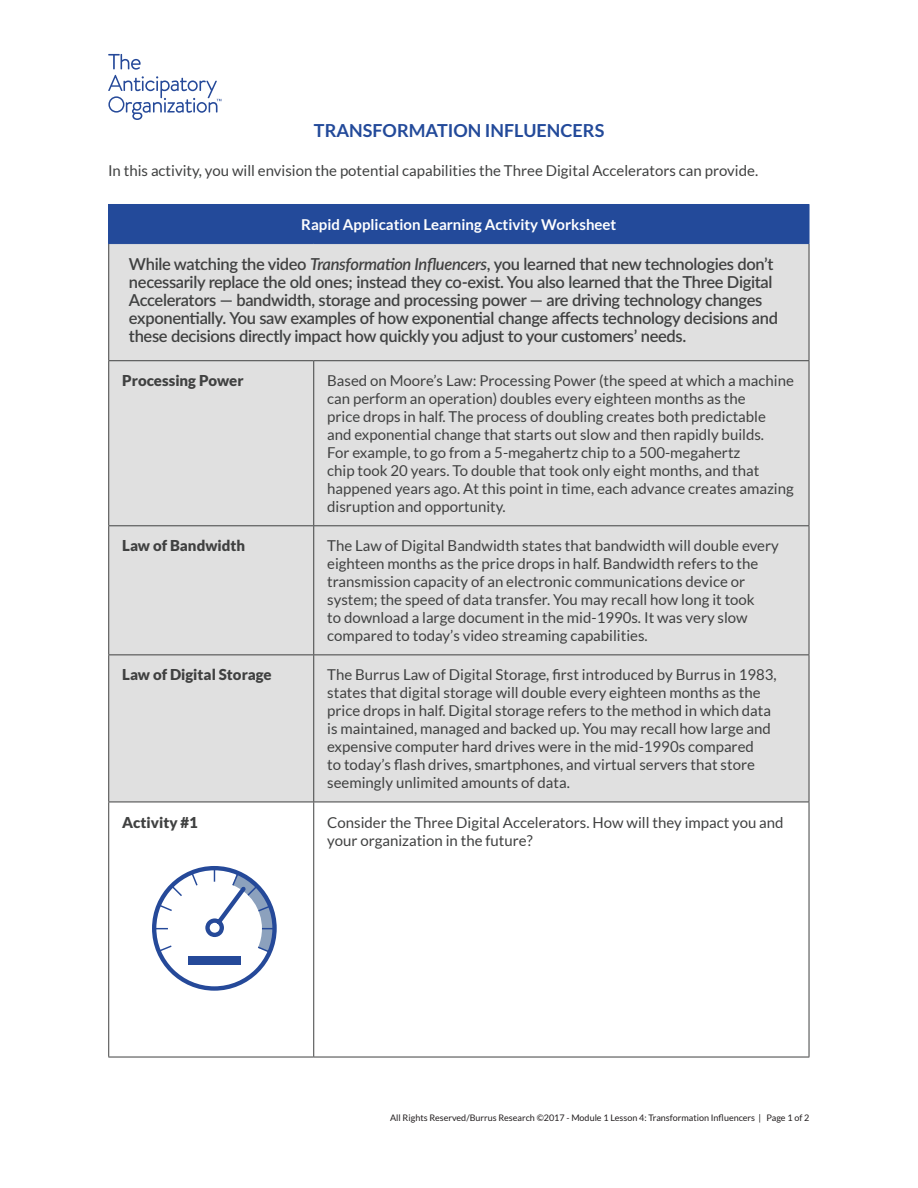
<style>
.page{position:relative;width:918px;height:1188px;background:#fff}
.page>*{position:absolute;margin:0;border:0;box-sizing:border-box;transform-origin:0 0}
.t1{font:700 18px "Lato";color:#234a9a}
.t2{font:600 16.5px/18px "Lato";letter-spacing:-.02em;color:#404141}
.t3{font:15px/18px "Lato";color:#404141}
.t4{font:900 15px "Lato";color:#404141}
.t5{font:700 15px "Lato";color:#fff}
.t6{font:9px "Lato";color:#231f20}
.s1{font-style:italic}
</style>
<div class="page">
<svg style="left:108px;top:54px;width:113px;height:66px"></svg>
<div style="left:109px;top:204px;width:700px;height:40px;background:#234a9a"></div>
<div style="left:109px;top:244px;width:700px;height:558px;background:#e0e0e0"></div>
<hr style="left:809px;top:361px;width:1px;height:164px;background:#404141">
<hr style="left:108px;top:525px;width:206px;height:1px;background:#404141">
<hr style="left:809px;top:526px;width:1px;height:128px;background:#404141">
<hr style="left:108px;top:654px;width:206px;height:1px;background:#404141">
<hr style="left:809px;top:655px;width:1px;height:147px;background:#404141">
<hr style="left:108px;top:802px;width:206px;height:1px;background:#404141">
<hr style="left:108px;top:802px;width:1px;height:255px;background:#404141">
<hr style="left:314px;top:525px;width:495px;height:1px;background:#404141">
<hr style="left:314px;top:654px;width:495px;height:1px;background:#404141">
<hr style="left:314px;top:802px;width:495px;height:1px;background:#404141">
<hr style="left:313px;top:802px;width:1px;height:255px;background:#404141">
<hr style="left:809px;top:802px;width:1px;height:255px;background:#404141">
<hr style="left:314px;top:1057px;width:495px;height:1px;background:#404141">
<hr style="left:108px;top:1057px;width:206px;height:1px;background:#404141">
<hr style="left:108px;top:361px;width:1px;height:164px;background:#404141">
<hr style="left:313px;top:361px;width:1px;height:164px;background:#404141">
<hr style="left:108px;top:526px;width:1px;height:128px;background:#404141">
<hr style="left:313px;top:526px;width:1px;height:128px;background:#404141">
<hr style="left:108px;top:655px;width:1px;height:147px;background:#404141">
<hr style="left:313px;top:655px;width:1px;height:147px;background:#404141">
<hr style="left:108px;top:244px;width:1px;height:116px;background:#404141">
<hr style="left:809px;top:244px;width:1px;height:116px;background:#404141">
<hr style="left:108px;top:360px;width:206px;height:1px;background:#404141">
<hr style="left:314px;top:360px;width:495px;height:1px;background:#404141">
<hr style="left:108px;top:204px;width:206px;height:1px;background:#234a9a">
<hr style="left:108px;top:205px;width:1px;height:38px;background:#234a9a">
<hr style="left:809px;top:205px;width:1px;height:38px;background:#234a9a">
<hr style="left:108px;top:243px;width:206px;height:1px;background:#234a9a">
<svg style="left:152px;top:866px;width:125px;height:125px"></svg>
<p class="t1" style="left:314px;top:121px;width:292px">TRANSFORMATION INFLUENCERS</p>
<p class="t3" style="left:108px;top:161px;width:652px">In this activity, you will envision the potential capabilities the Three Digital Accelerators can provide.</p>
<p class="t5" style="left:301px;top:216px;width:317px">Rapid Application Learning Activity Worksheet</p>
<p class="t2" style="left:129px;top:255px;width:651px">While watching the video <span class="s1">Transformation Influencers</span>, you learned that new technologies don’t necessarily replace the old ones; instead they co-exist. You also learned that the Three Digital Accelerators — bandwidth, storage and processing power — are driving technology changes exponentially. You saw examples of how exponential change affects technology decisions and these decisions directly impact how quickly you adjust to your customers’ needs.</p>
<p class="t4" style="left:122px;top:372px;width:123px">Processing Power</p>
<p class="t3" style="left:327px;top:372px;width:468px">Based on Moore’s Law: Processing Power (the speed at which a machine can perform an operation) doubles every eighteen months as the<br>price drops in half. The process of doubling creates both predictable and exponential change that starts out slow and then rapidly builds.<br>For example, to go from a 5-megahertz chip to a 500-megahertz<br>chip took 20 years. To double that took only eight months, and that happened years ago. At this point in time, each advance creates amazing disruption and opportunity.</p>
<p class="t4" style="left:122px;top:537px;width:125px">Law of Bandwidth</p>
<p class="t3" style="left:327px;top:537px;width:453px">The Law of Digital Bandwidth states that bandwidth will double every eighteen months as the price drops in half. Bandwidth refers to the transmission capacity of an electronic communications device or system; the speed of data transfer. You may recall how long it took<br>to download a large document in the mid-1990s. It was very slow compared to today’s video streaming capabilities.</p>
<p class="t4" style="left:122px;top:666px;width:151px">Law of Digital Storage</p>
<p class="t3" style="left:327px;top:666px;width:451px">The Burrus Law of Digital Storage, first introduced by Burrus in 1983, states that digital storage will double every eighteen months as the price drops in half. Digital storage refers to the method in which data is maintained, managed and backed up. You may recall how large and expensive computer hard drives were in the mid-1990s compared<br>to today’s flash drives, smartphones, and virtual servers that store seemingly unlimited amounts of data.</p>
<p class="t4" style="left:122px;top:813px;width:77px">Activity #1</p>
<p class="t3" style="left:327px;top:813px;width:458px">Consider the Three Digital Accelerators. How will they impact you and your organization in the future?</p>
<p class="t6" style="left:390px;top:1113px;width:421px">All Rights Reserved/Burrus Research ©2017 - Module 1 Lesson 4: Transformation Influencers | Page 1 of 2</p>
</div>
